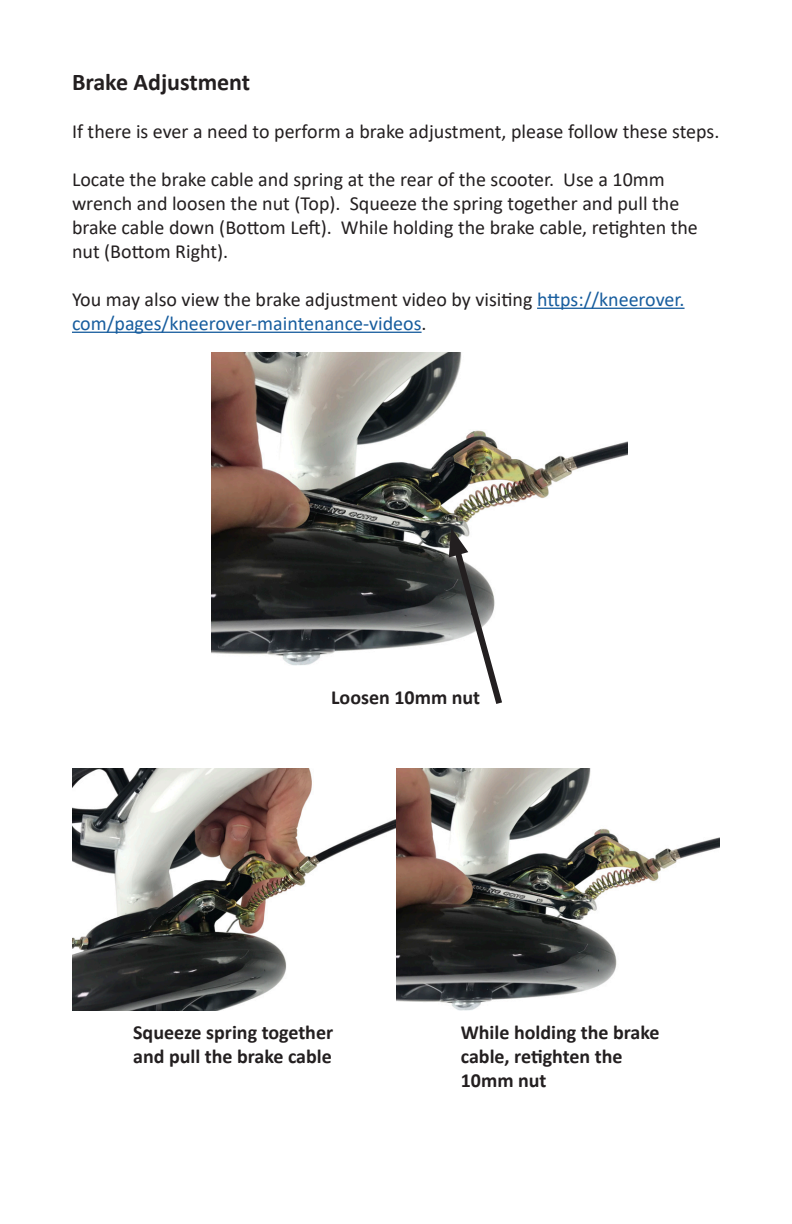
<style>
.page{position:relative;width:792px;height:1224px;background:#fff}
.page>*{position:absolute;margin:0;border:0;box-sizing:border-box;transform-origin:0 0}
.t1{font:700 24px "Calibri";color:#231f20}
.t2{font:20px/24px "Calibri";color:#231f20}
.t3{font:20px/24px "Calibri";color:#175d9e}
.t4{font:700 20px/24px "Calibri";color:#231f20}
.s1{color:#231f20}
</style>
<div class="page">
<hr style="left:537px;top:308px;width:148px;height:1px;background:#175d9e">
<hr style="left:72px;top:332px;width:350px;height:1px;background:#175d9e">
<img style="left:211px;top:353px;width:417px;height:312px">
<img style="left:72px;top:768px;width:648px;height:243px">
<svg style="left:448px;top:528px;width:59px;height:176px"></svg>
<p class="t1" style="left:72px;top:65px;width:180px">Brake Adjustment</p>
<p class="t2" style="left:72px;top:119px;width:649px">If there is ever a need to perform a brake adjustment, please follow these steps.</p>
<p class="t2" style="left:72px;top:167px;width:627px">Locate the brake cable and spring at the rear of the scooter. Use a 10mm wrench and loosen the nut (Top). Squeeze the spring together and pull the brake cable down (Bottom Left). While holding the brake cable, retighten the nut (Bottom Right).</p>
<p class="t3" style="left:72px;top:287px;width:614px"><span class="s1">You may also view the brake adjustment video by visiting</span> https://kneerover. com/pages/kneerover-maintenance-videos<span class="s1">.</span></p>
<p class="t4" style="left:331px;top:685px;width:151px">Loosen 10mm nut</p>
<p class="t4" style="left:133px;top:1020px;width:202px">Squeeze spring together and pull the brake cable</p>
<p class="t4" style="left:461px;top:1020px;width:200px">While holding the brake cable, retighten the<br>10mm nut</p>
</div>
